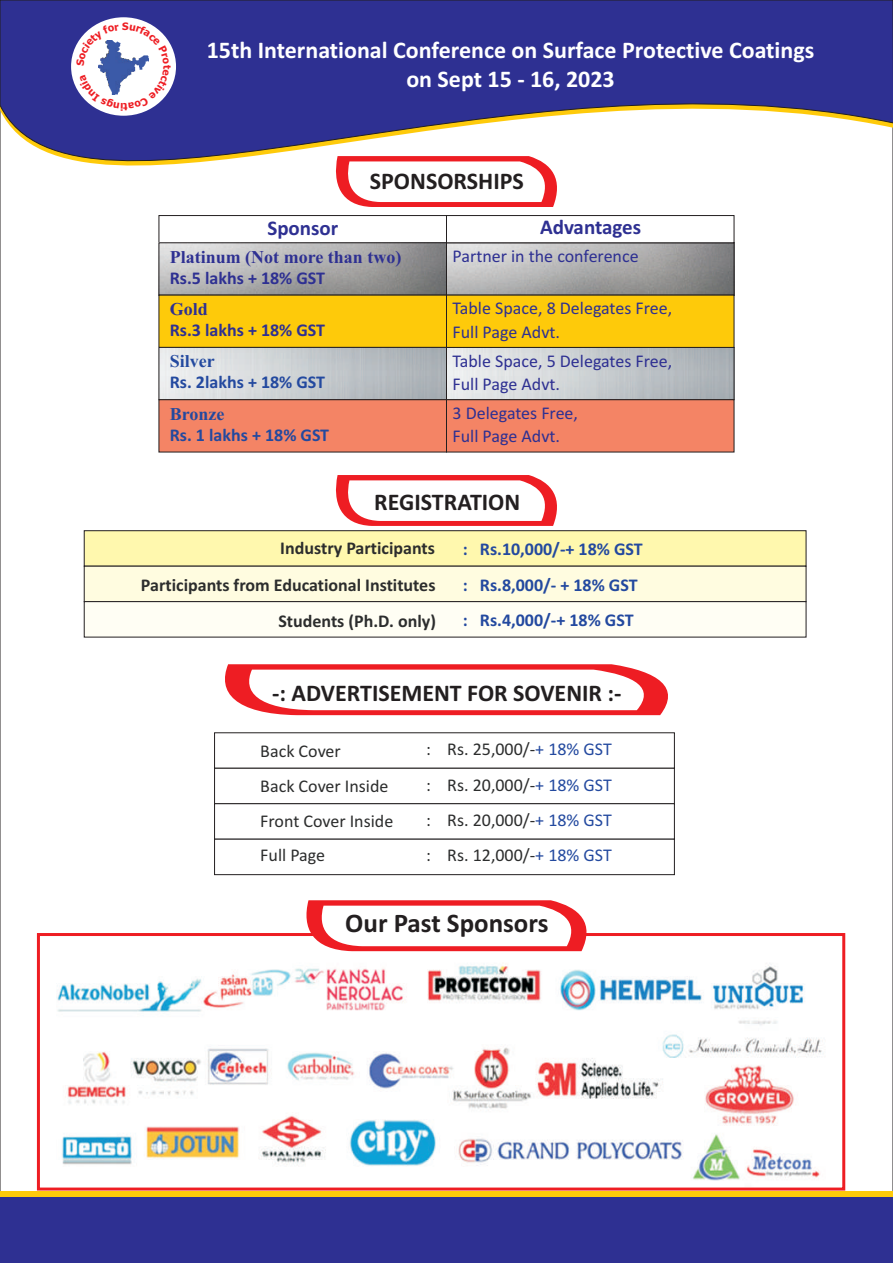
<style>
.page{position:relative;width:893px;height:1263px;background:#fff}
.page>*{position:absolute;margin:0;border:0;box-sizing:border-box;transform-origin:0 0}
.t1{font:700 27px "Calibri";color:#231f20}
.t2{font:700 24px/29.2px "Calibri";color:#fff;text-align:center}
.t3{font:700 24px "Calibri";color:#231f20}
.t4{font:700 21px "Calibri";color:#2e3092}
.t5{font:18px/23.4px "Calibri";color:#2e3092}
.t6{font:18px/35px "Calibri";color:#2c2d2d}
.t7{font:700 18px/35.7px "Calibri";color:#23499f}
.t8{font:700 18px/36.3px "Calibri";color:#2c2d2d;text-align:right}
.t9{font:700 18px "Calibri";color:#2e3092}
.t10{font:700 18px "Times New Roman";color:#2e3092}
.t11{font:700 18px "Times New Roman";color:#23499f}
.t12{font:700 10.2px "Tahoma";color:#ee1d23}
.s1{color:#23499f}
</style>
<div class="page">
<img style="left:56px;top:951px;width:777px;height:240px">
<svg style="left:225px;top:664px;width:443px;height:51px"></svg>
<svg style="left:336px;top:475px;width:221px;height:51px"></svg>
<svg style="left:0;top:0;width:893px;height:256px;fill:#2e3092"></svg>
<div style="left:0;top:1191px;width:893px;height:65px;background:#feca0a"></div>
<div style="left:0;top:1197px;width:893px;height:66px;background:#2e3092"></div>
<div style="left:159px;top:215px;width:288px;height:28px;background:#fff;border:1px solid #231f20"></div>
<img style="left:161px;top:244px;width:284px;height:49px">
<div style="left:159px;top:242px;width:288px;height:53px;border:1px solid #231f20"></div>
<svg style="left:448px;top:244px;width:284px;height:49px;background:#ababab"></svg>
<div style="left:446px;top:242px;width:288px;height:53px;border:1px solid #231f20"></div>
<div style="left:159px;top:295px;width:288px;height:53px;background:#feca0a"></div>
<div style="left:159px;top:347px;width:288px;height:53px;border:1px solid #231f20"></div>
<div style="left:446px;top:347px;width:288px;height:53px;background:linear-gradient(to right,#eef0f0,#a5acb2)"></div>
<div style="left:159px;top:399px;width:288px;height:53px;background:#f48465;border:1px solid #231f20"></div>
<div style="left:446px;top:215px;width:288px;height:28px;background:#fff;border:1px solid #231f20"></div>
<div style="left:446px;top:295px;width:288px;height:53px;background:#feca0a;border:1px solid #231f20"></div>
<div style="left:446px;top:399px;width:288px;height:53px;background:#f48465;border:1px solid #231f20"></div>
<div style="left:84px;top:530px;width:722px;height:36px;background:#fff8ae;border:1px solid #231f20"></div>
<div style="left:84px;top:566px;width:722px;height:36px;background:#fffce0"></div>
<div style="left:84px;top:601px;width:722px;height:36px;background:#fffef4;border:1px solid #231f20"></div>
<div style="left:214px;top:768px;width:461px;height:36px;background:#fff;border:1px solid #231f20"></div>
<div style="left:214px;top:803px;width:461px;height:36px;background:#fff;border:1px solid #231f20"></div>
<div style="left:214px;top:839px;width:461px;height:36px;background:#fff;border:1px solid #231f20"></div>
<div style="left:71px;top:17px;width:105px;height:99px;background:#fff;border-radius:50%"></div>
<svg style="left:332px;top:156px;width:232px;height:51px"></svg>
<div style="left:37px;top:933px;width:808px;height:257px;border:3px solid #ee1d23"></div>
<svg style="left:301px;top:900px;width:294px;height:51px"></svg>
<svg style="left:76px;top:25px;width:93px;height:86px"></svg>
<p class="t12" style="left:122px;top:22px;width:8px">S</p>
<p class="t12" style="left:171px;top:65px;width:6px;rotate:90deg">t</p>
<h2 class="t2" style="left:207px;top:37px;width:609px">15th International Conference on Surface Protective Coatings on Sept 15 - 16, 2023</h2>
<h2 class="t3" style="left:370px;top:171px;width:156px">SPONSORSHIPS</h2>
<p class="t4" style="left:267px;top:220px;width:72px">Sponsor</p>
<p class="t4" style="left:540px;top:219px;width:103px">Advantages</p>
<p class="t10" style="left:170px;top:251px;width:233px">Platinum (Not more than two)</p>
<p class="t9" style="left:170px;top:270px;width:157px">Rs.5 lakhs + 18% GST</p>
<p class="t10" style="left:170px;top:303px;width:40px">Gold</p>
<p class="t9" style="left:170px;top:323px;width:157px">Rs.3 lakhs + 18% GST</p>
<p class="t11" style="left:170px;top:355px;width:46px">Silver</p>
<p class="t7" style="left:170px;top:366px;width:157px">Rs. 2lakhs + 18% GST</p>
<p class="t11" style="left:170px;top:407px;width:56px">Bronze</p>
<p class="t7" style="left:170px;top:418px;width:161px">Rs. 1 lakhs + 18% GST</p>
<p class="t5" style="left:453px;top:246px;width:188px">Partner in the conference</p>
<p class="t5" style="left:453px;top:298px;width:221px">Table Space, 8 Delegates Free,<br>Full Page Advt.</p>
<p class="t5" style="left:453px;top:350px;width:221px">Table Space, 5 Delegates Free,<br>Full Page Advt.</p>
<p class="t5" style="left:453px;top:403px;width:127px">3 Delegates Free,<br>Full Page Advt.</p>
<h2 class="t3" style="left:374px;top:491px;width:148px">REGISTRATION</h2>
<p class="t8" style="left:141px;top:531px;width:296px">Industry Participants<br>Participants from Educational Institutes<br>Students (Ph.D. only)</p>
<p class="t7" style="left:463px;top:532px;width:181px">: Rs.10,000/-+ 18% GST : Rs.8,000/- + 18% GST : Rs.4,000/-+ 18% GST</p>
<h2 class="t3" style="left:272px;top:683px;width:351px">-: ADVERTISEMENT FOR SOVENIR :-</h2>
<p class="t6" style="left:260px;top:734px;width:134px">Back Cover<br>Back Cover Inside<br>Front Cover Inside<br>Full Page</p>
<p class="t6" style="left:426px;top:733px;width:187px;line-height:35.4px;text-align:justify">: Rs. 25,000/-<span class="s1">+ 18% GST </span>: Rs. 20,000/-<span class="s1">+ 18% GST </span>: Rs. 20,000/-<span class="s1">+ 18% GST </span>: Rs. 12,000/-<span class="s1">+ 18% GST</span></p>
<h1 class="t1" style="left:345px;top:912px;width:205px">Our Past Sponsors</h1>
</div>
